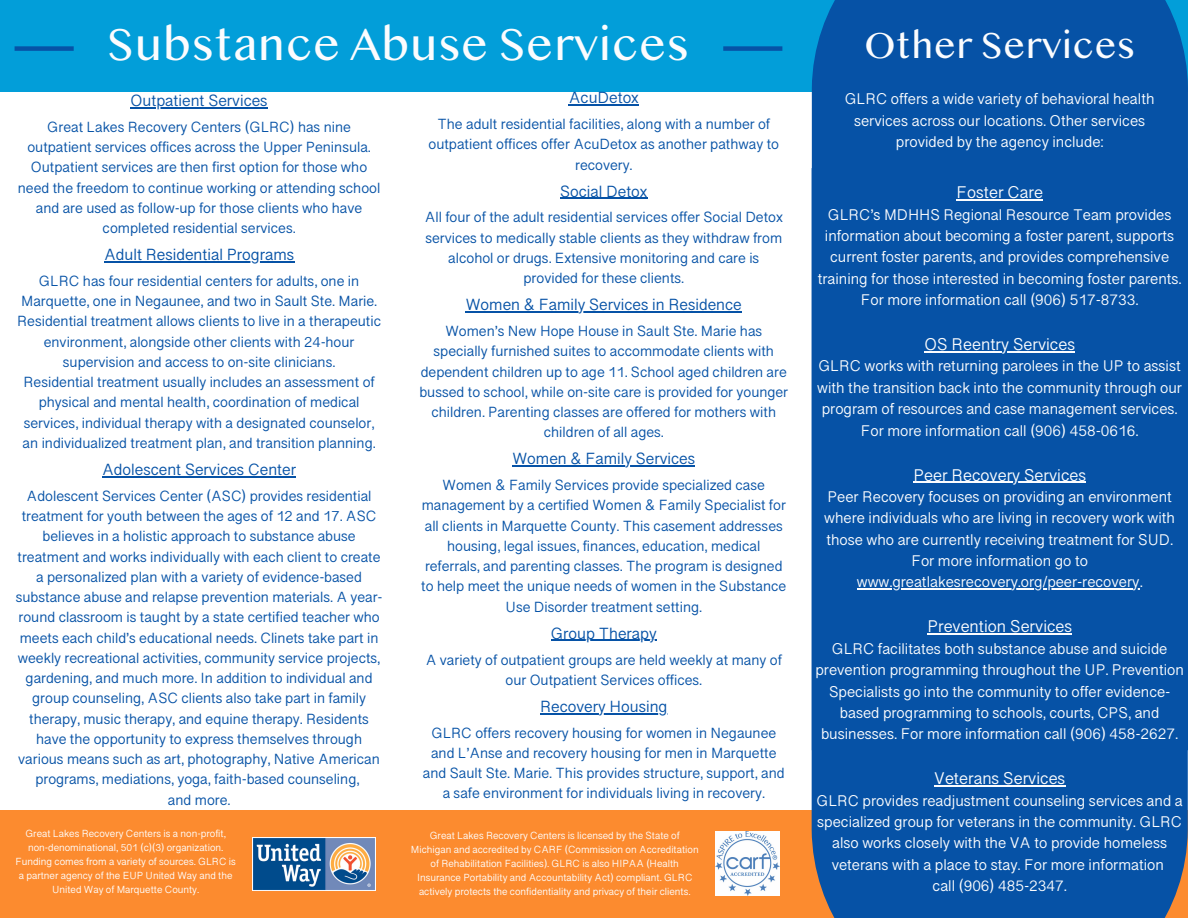
<style>
.page{position:relative;width:1188px;height:918px;background:#fff}
.page>*{position:absolute;margin:0;border:0;box-sizing:border-box;transform-origin:0 0}
.t1{font:47.25px "Myanmar MN";color:#fbfcfe}
.t2{font:38.25px "Myanmar MN";color:#fbfcfe}
.t3{font:17.25px "Myanmar Sangam MN";color:#fbfcfe}
.t4{font:16.5px "Myanmar Sangam MN";color:#0652a6}
.t5{font:15.75px/21.3px "Myanmar Sangam MN";color:#fbfcfe;text-align:center}
.t6{font:15px/20.2px "Myanmar Sangam MN";color:#0652a6;text-align:center}
.t7{font:10.5px/14px "Myanmar Sangam MN";color:#feffff;text-align:center}
</style>
<div class="page">
<div style="left:0;top:810px;width:1188px;height:108px;background:#fc8b2f"></div>
<div style="left:0;top:0;width:1188px;height:92px;background:#029ed9"></div>
<div style="left:812px;top:0;width:376px;height:168px;background:#0652a6"></div>
<div style="left:812px;top:168px;width:376px;height:750px;background:#0652a6"></div>
<img style="left:253px;top:838px;width:122px;height:53px">
<img style="left:716px;top:832px;width:64px;height:64px">
<hr style="left:957px;top:199px;width:86px;height:1px;background:#fbfcfe">
<hr style="left:925px;top:351px;width:150px;height:1px;background:#fbfcfe">
<hr style="left:913px;top:482px;width:173px;height:1px;background:#fbfcfe">
<hr style="left:857px;top:589px;width:283px;height:1px;background:#fbfcfe">
<hr style="left:927px;top:634px;width:145px;height:1px;background:#fbfcfe">
<hr style="left:934px;top:785px;width:131px;height:2px;background:#fbfcfe">
<div style="left:15px;top:46px;width:59px;height:5px;background:#0652a6"></div>
<hr style="left:569px;top:104px;width:70px;height:1px;background:#0652a6">
<hr style="left:560px;top:198px;width:87px;height:1px;background:#0652a6">
<hr style="left:466px;top:311px;width:276px;height:1px;background:#0652a6">
<hr style="left:512px;top:465px;width:183px;height:2px;background:#0652a6">
<hr style="left:551px;top:640px;width:106px;height:1px;background:#0652a6">
<hr style="left:540px;top:713px;width:127px;height:1px;background:#0652a6">
<hr style="left:131px;top:107px;width:137px;height:1px;background:#0652a6">
<hr style="left:104px;top:261px;width:190px;height:1px;background:#0652a6">
<hr style="left:102px;top:476px;width:194px;height:1px;background:#0652a6">
<div style="left:723px;top:46px;width:59px;height:5px;background:#0652a6"></div>
<p class="t1" style="left:106px;top:14px;width:584px">Substance Abuse Services</p>
<p class="t4" style="left:569px;top:88px;width:72px">AcuDetox</p>
<p class="t6" style="left:429px;top:114px;width:352px">The adult residential facilities, along with a number of outpatient offices offer AcuDetox as another pathway to recovery.</p>
<p class="t4" style="left:560px;top:181px;width:89px">Social Detox</p>
<p class="t6" style="left:425px;top:207px;width:360px">All four of the adult residential services offer Social Detox services to medically stable clients as they withdraw from alcohol or drugs. Extensive monitoring and care is provided for these clients.</p>
<p class="t4" style="left:466px;top:295px;width:278px">Women &amp; Family Services in Residence</p>
<p class="t6" style="left:419px;top:321px;width:370px">Women’s New Hope House in Sault Ste. Marie has specially furnished suites to accommodate clients with dependent children up to age 11. School aged children are bussed to school, while on-site care is provided for younger children. Parenting classes are offered for mothers with children of all ages.</p>
<p class="t4" style="left:512px;top:449px;width:184px">Women &amp; Family Services</p>
<p class="t6" style="left:421px;top:475px;width:367px">Women &amp; Family Services provide specialized case management by a certified Women &amp; Family Specialist for all clients in Marquette County. This casement addresses housing, legal issues, finances, education, medical referrals, and parenting classes. The program is designed to help meet the unique needs of women in the Substance Use Disorder treatment setting.</p>
<p class="t4" style="left:551px;top:623px;width:107px">Group Therapy</p>
<p class="t6" style="left:426px;top:649px;width:358px">A variety of outpatient groups are held weekly at many of our Outpatient Services offices.</p>
<p class="t4" style="left:540px;top:696px;width:129px">Recovery Housing</p>
<p class="t6" style="left:423px;top:722px;width:363px">GLRC offers recovery housing for women in Negaunee and L’Anse and recovery housing for men in Marquette and Sault Ste. Marie. This provides structure, support, and a safe environment for individuals living in recovery.</p>
<p class="t4" style="left:131px;top:91px;width:139px">Outpatient Services</p>
<p class="t6" style="left:18px;top:117px;width:364px">Great Lakes Recovery Centers (GLRC) has nine outpatient services offices across the Upper Peninsula.<br>Outpatient services are then first option for those who need the freedom to continue working or attending school and are used as follow-up for those clients who have completed residential services.</p>
<p class="t4" style="left:104px;top:245px;width:192px">Adult Residential Programs</p>
<p class="t6" style="left:17px;top:271px;width:365px">GLRC has four residential centers for adults, one in Marquette, one in Negaunee, and two in Sault Ste. Marie.<br>Residential treatment allows clients to live in a therapeutic environment, alongside other clients with 24-hour supervision and access to on-site clinicians.<br>Residential treatment usually includes an assessment of physical and mental health, coordination of medical services, individual therapy with a designated counselor, an individualized treatment plan, and transition planning.</p>
<p class="t4" style="left:102px;top:460px;width:195px">Adolescent Services Center</p>
<p class="t6" style="left:16px;top:486px;width:368px">Adolescent Services Center (ASC) provides residential treatment for youth between the ages of 12 and 17. ASC believes in a holistic approach to substance abuse treatment and works individually with each client to create a personalized plan with a variety of evidence-based substance abuse and relapse prevention materials. A year&shy;round classroom is taught by a state certified teacher who meets each child’s educational needs. Clinets take part in weekly recreational activities, community service projects, gardening, and much more. In addition to individual and group counseling, ASC clients also take part in family therapy, music therapy, and equine therapy. Residents have the opportunity to express themselves through various means such as art, photography, Native American programs, mediations, yoga, faith-based counseling,<br>and more.</p>
<h3 class="t7" style="left:15px;top:826px;width:222px">Great Lakes Recovery Centers is a non-profit, non-denominational, 501 (c)(3) organization.<br>Funding comes from a variety of sources. GLRC is a partner agency of the EUP United Way and the United Way of Marquette County.</h3>
<h3 class="t7" style="left:411px;top:828px;width:289px">Great Lakes Recovery Centers is licensed by the State of Michigan and accredited by CARF (Commission on Accreditation of Rehabilitation Facilities). GLRC is also HIPAA (Health Insurance Portability and Accountability Act) compliant. GLRC actively protects the confidentiality and privacy of their clients.</h3>
<h3 class="t2" style="left:864px;top:21px;width:273px">Other Services</h3>
<p class="t5" style="left:845px;top:88px;width:311px">GLRC offers a wide variety of behavioral health services across our locations. Other services provided by the agency include:</p>
<h3 class="t3" style="left:957px;top:182px;width:88px">Foster Care</h3>
<h3 class="t5" style="left:818px;top:203px;width:365px">GLRC’s MDHHS Regional Resource Team provides information about becoming a foster parent, supports current foster parents, and provides comprehensive training for those interested in becoming foster parents.<br>For more information call (906) 517-8733.</h3>
<h3 class="t3" style="left:925px;top:334px;width:152px">OS Reentry Services</h3>
<h3 class="t5" style="left:817px;top:355px;width:366px">GLRC works with returning parolees in the UP to assist with the transition back into the community through our program of resources and case management services.<br>For more information call (906) 458-0616.</h3>
<h3 class="t3" style="left:913px;top:465px;width:174px">Peer Recovery Services</h3>
<h3 class="t5" style="left:824px;top:486px;width:352px">Peer Recovery focuses on providing an environment where individuals who are living in recovery work with those who are currently receiving treatment for SUD.<br>For more information go to</h3>
<h3 class="t5" style="left:857px;top:571px;width:287px">www.greatlakesrecovery.org/peer-recovery.</h3>
<h3 class="t3" style="left:927px;top:616px;width:146px">Prevention Services</h3>
<h3 class="t5" style="left:815px;top:638px;width:370px">GLRC facilitates both substance abuse and suicide prevention programming throughout the UP. Prevention Specialists go into the community to offer evidence&shy;based programming to schools, courts, CPS, and</h3>
<h3 class="t5" style="left:821px;top:723px;width:359px">businesses. For more information call (906) 458-2627.</h3>
<h3 class="t3" style="left:934px;top:768px;width:133px">Veterans Services</h3>
<h3 class="t5" style="left:817px;top:790px;width:368px">GLRC provides readjustment counseling services and a specialized group for veterans in the community. GLRC also works closely with the VA to provide homeless veterans with a place to stay. For more information</h3>
<p class="t5" style="left:933px;top:875px;width:136px">call (906) 485-2347.</p>
</div>
